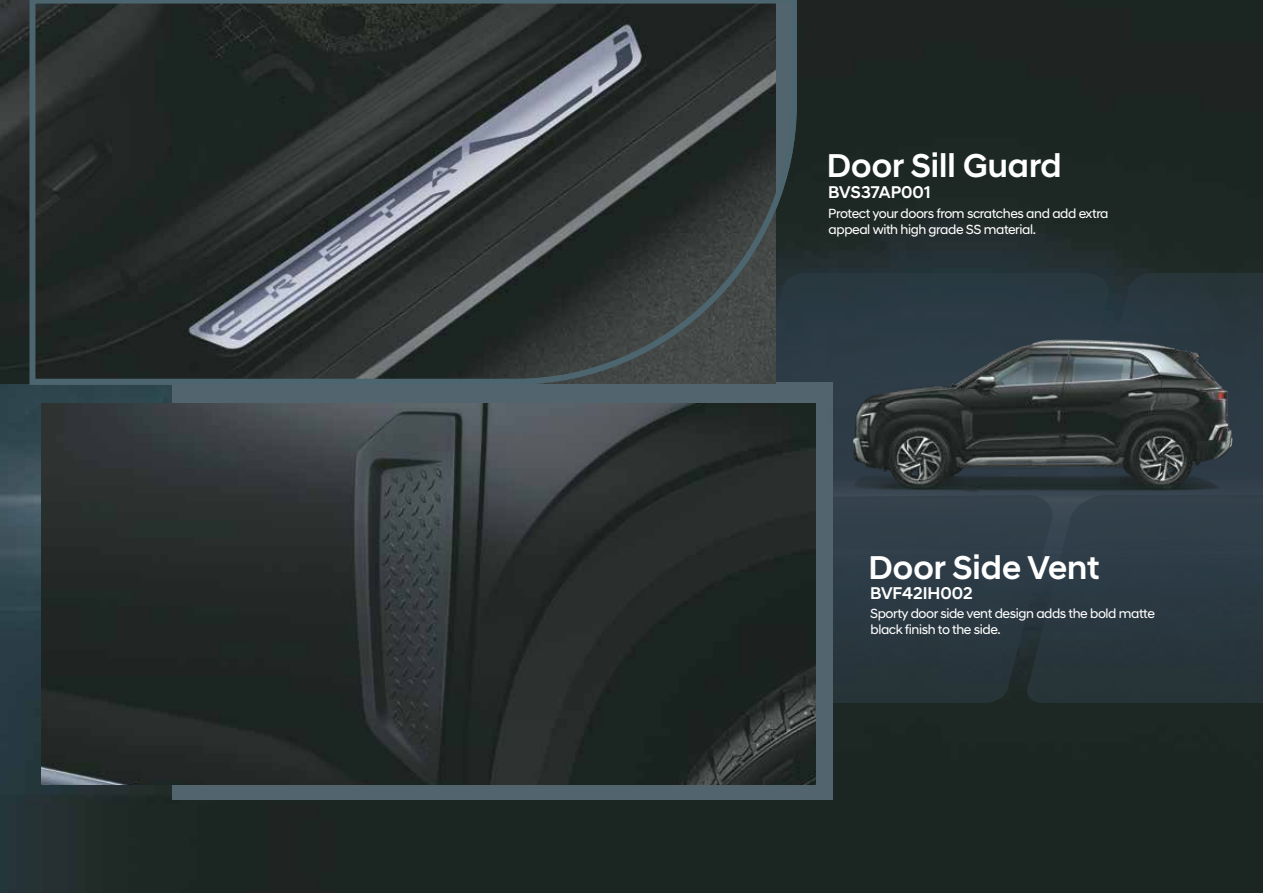
<style>
.page{position:relative;width:1263px;height:893px;background:#fff}
.page>*{position:absolute;margin:0;border:0;box-sizing:border-box;transform-origin:0 0}
.t1{font:500 33.6px "Hyundai Sans Head";color:#fff}
.t2{font:500 17.4px "Hyundai Sans Head";color:#fff}
.t3{font:13.5px/16.2px "Hyundai Sans Head";letter-spacing:-.03em;color:#fff}
</style>
<div class="page">
<img style="left:0;top:0;width:1263px;height:893px">
<svg style="left:1053px;top:495px;width:210px;height:208px;background:#2b3941"></svg>
<svg style="left:833px;top:502px;width:220px;height:201px;background:#2b3941"></svg>
<div style="left:1109px;top:273px;width:154px;height:208px;background:#2a373f"></div>
<div style="left:800px;top:273px;width:309px;height:110px;background:#293943"></div>
<div style="left:173px;top:383px;width:660px;height:417px;background:#52656e"></div>
<img style="left:41px;top:403px;width:774px;height:382px">
<img style="left:0;top:1px;width:26px;height:382px">
<svg style="left:26px;top:0;width:774px;height:388px;background:#343a3a"></svg>
<img style="left:826px;top:329px;width:415px;height:173px">
<h1 class="t1" style="left:827px;top:146px;width:236px">Door Sill Guard</h1>
<p class="t2" style="left:828px;top:181px;width:104px">BVS37AP001</p>
<p class="t3" style="left:828px;top:205px;width:282px">Protect your doors from scratches and add extra appeal with high grade SS material.</p>
<h1 class="t1" style="left:868px;top:547px;width:232px">Door Side Vent</h1>
<p class="t2" style="left:870px;top:583px;width:104px">BVF42IH002</p>
<p class="t3" style="left:870px;top:605px;width:286px">Sporty door side vent design adds the bold matte black finish to the side.</p>
</div>
